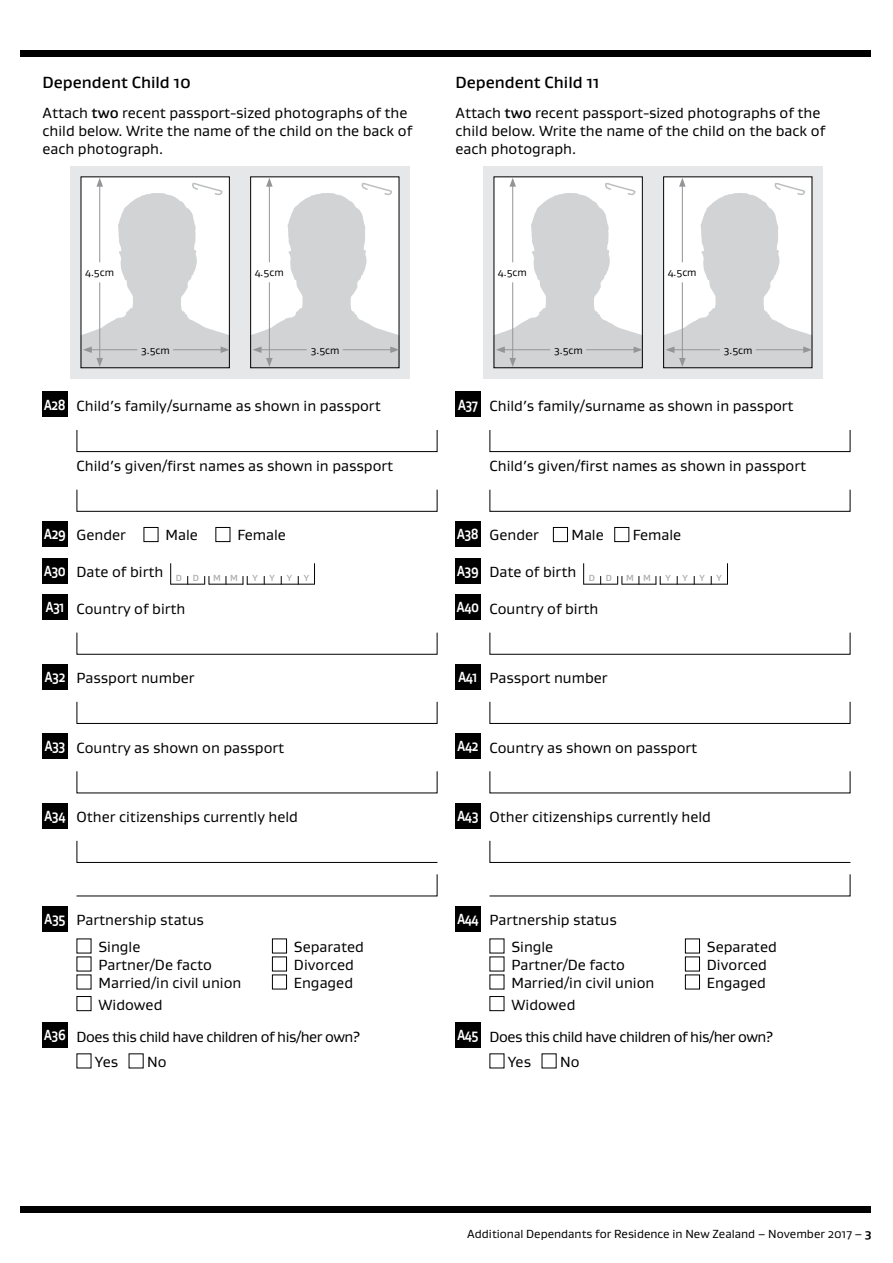
<style>
.page{position:relative;width:893px;height:1263px;background:#fff}
.page>*{position:absolute;margin:0;border:0;box-sizing:border-box;transform-origin:0 0}
.t1{font:500 16.5px "Gustan";color:#000}
.t2{font:15px/18px "Gustan";color:#000}
.t3{font:15px/32.2px "Gustan";letter-spacing:-.03em;color:#000}
.t4{font:12px "Gustan";color:#000}
.t5{font:10.5px "Gustan";color:#000}
.t6{font:500 9px "Gustan";color:#a7a9ac}
.s1{font-weight:500}
.s2{font-weight:700;color:#fff}
.s3{font-weight:700}
</style>
<div class="page">
<div style="left:20px;top:50px;width:850px;height:7px;background:#000"></div>
<div style="left:20px;top:1206px;width:850px;height:7px;background:#000"></div>
<div style="left:70px;top:166px;width:170px;height:213px;background:#e6e7e8"></div>
<svg style="left:81px;top:178px;width:149px;height:190px;background:#e2e3e4"></svg>
<div style="left:240px;top:166px;width:170px;height:213px;background:#e6e7e8"></div>
<svg style="left:251px;top:178px;width:148px;height:190px;background:#e3e4e5"></svg>
<div style="left:43px;top:392px;width:25px;height:25px;background:#000"></div>
<svg style="left:76px;top:430px;width:361px;height:22px"></svg>
<svg style="left:76px;top:489px;width:361px;height:23px"></svg>
<div style="left:43px;top:521px;width:25px;height:25px;background:#000"></div>
<div style="left:144px;top:527px;width:14px;height:15px;border:1px solid #000"></div>
<div style="left:215px;top:527px;width:15px;height:15px;border:1px solid #000"></div>
<div style="left:43px;top:558px;width:25px;height:25px;background:#000"></div>
<svg style="left:170px;top:563px;width:1px;height:21px"></svg>
<svg style="left:314px;top:563px;width:1px;height:21px"></svg>
<svg style="left:204px;top:576px;width:6px;height:8px"></svg>
<svg style="left:243px;top:576px;width:5px;height:8px"></svg>
<hr style="left:171px;top:584px;width:34px;height:1px;background:#000">
<hr style="left:209px;top:584px;width:34px;height:1px;background:#000">
<hr style="left:247px;top:584px;width:67px;height:1px;background:#000">
<div style="left:43px;top:594px;width:25px;height:26px;background:#000"></div>
<svg style="left:76px;top:632px;width:361px;height:23px"></svg>
<div style="left:43px;top:664px;width:25px;height:25px;background:#000"></div>
<svg style="left:76px;top:701px;width:361px;height:23px"></svg>
<div style="left:43px;top:734px;width:25px;height:25px;background:#000"></div>
<svg style="left:76px;top:771px;width:361px;height:23px"></svg>
<div style="left:43px;top:803px;width:25px;height:25px;background:#000"></div>
<svg style="left:76px;top:840px;width:361px;height:23px"></svg>
<svg style="left:76px;top:874px;width:361px;height:23px"></svg>
<div style="left:43px;top:906px;width:25px;height:25px;background:#000"></div>
<div style="left:272px;top:938px;width:15px;height:15px;border:1px solid #000"></div>
<div style="left:272px;top:956px;width:15px;height:15px;border:1px solid #000"></div>
<div style="left:272px;top:974px;width:15px;height:15px;border:1px solid #000"></div>
<div style="left:77px;top:996px;width:14px;height:15px;border:1px solid #000"></div>
<div style="left:43px;top:1023px;width:25px;height:25px;background:#000"></div>
<div style="left:483px;top:166px;width:170px;height:213px;background:#e6e7e8"></div>
<svg style="left:494px;top:178px;width:149px;height:190px;background:#e2e3e4"></svg>
<div style="left:653px;top:166px;width:170px;height:213px;background:#e6e7e8"></div>
<svg style="left:664px;top:178px;width:148px;height:190px;background:#e3e4e5"></svg>
<div style="left:455px;top:392px;width:26px;height:25px;background:#000"></div>
<svg style="left:489px;top:430px;width:362px;height:22px"></svg>
<svg style="left:489px;top:489px;width:362px;height:23px"></svg>
<div style="left:455px;top:521px;width:26px;height:25px;background:#000"></div>
<div style="left:553px;top:527px;width:15px;height:15px;border:1px solid #000"></div>
<div style="left:614px;top:527px;width:15px;height:15px;border:1px solid #000"></div>
<div style="left:455px;top:558px;width:26px;height:25px;background:#000"></div>
<svg style="left:583px;top:563px;width:1px;height:21px"></svg>
<svg style="left:727px;top:563px;width:1px;height:21px"></svg>
<svg style="left:617px;top:576px;width:6px;height:8px"></svg>
<svg style="left:656px;top:576px;width:5px;height:8px"></svg>
<hr style="left:584px;top:584px;width:33px;height:1px;background:#000">
<hr style="left:622px;top:584px;width:34px;height:1px;background:#000">
<hr style="left:660px;top:584px;width:67px;height:1px;background:#000">
<div style="left:455px;top:594px;width:26px;height:26px;background:#000"></div>
<svg style="left:489px;top:632px;width:362px;height:23px"></svg>
<div style="left:455px;top:664px;width:26px;height:25px;background:#000"></div>
<svg style="left:489px;top:701px;width:362px;height:23px"></svg>
<div style="left:455px;top:734px;width:26px;height:25px;background:#000"></div>
<svg style="left:489px;top:771px;width:362px;height:23px"></svg>
<div style="left:455px;top:803px;width:26px;height:25px;background:#000"></div>
<svg style="left:489px;top:840px;width:362px;height:23px"></svg>
<svg style="left:489px;top:874px;width:362px;height:23px"></svg>
<div style="left:455px;top:906px;width:26px;height:25px;background:#000"></div>
<div style="left:685px;top:938px;width:15px;height:15px;border:1px solid #000"></div>
<div style="left:685px;top:956px;width:15px;height:15px;border:1px solid #000"></div>
<div style="left:685px;top:974px;width:15px;height:15px;border:1px solid #000"></div>
<div style="left:489px;top:996px;width:15px;height:15px;border:1px solid #000"></div>
<div style="left:455px;top:1023px;width:26px;height:25px;background:#000"></div>
<p class="t1" style="left:43px;top:71px;width:150px">Dependent Child 10</p>
<p class="t2" style="left:43px;top:104px;width:371px">Attach <span class="s1">two</span> recent passport-sized photographs of the child below. Write the name of the child on the back of each photograph.</p>
<p class="t1" style="left:455px;top:71px;width:145px">Dependent Child 11</p>
<p class="t2" style="left:455px;top:104px;width:371px">Attach <span class="s1">two</span> recent passport-sized photographs of the child below. Write the name of the child on the back of each photograph.</p>
<p class="t5" style="left:85px;top:266px;width:30px">4.5cm</p>
<p class="t5" style="left:255px;top:266px;width:30px">4.5cm</p>
<p class="t5" style="left:498px;top:266px;width:30px">4.5cm</p>
<p class="t5" style="left:668px;top:266px;width:30px">4.5cm</p>
<p class="t5" style="left:141px;top:343px;width:30px">3.5cm</p>
<p class="t5" style="left:311px;top:343px;width:30px">3.5cm</p>
<p class="t5" style="left:554px;top:343px;width:30px">3.5cm</p>
<p class="t5" style="left:724px;top:343px;width:30px">3.5cm</p>
<p class="t2" style="left:44px;top:396px;width:338px"><span class="s2">A28</span> Child’s family/surname as shown in passport</p>
<p class="t2" style="left:458px;top:396px;width:337px"><span class="s2">A37</span> Child’s family/surname as shown in passport</p>
<p class="t2" style="left:77px;top:456px;width:318px">Child’s given/first names as shown in passport</p>
<p class="t2" style="left:489px;top:456px;width:318px">Child’s given/first names as shown in passport</p>
<p class="t2" style="left:44px;top:526px;width:83px"><span class="s2">A29</span> Gender</p>
<p class="t2" style="left:165px;top:526px;width:34px">Male</p>
<p class="t2" style="left:237px;top:526px;width:50px">Female</p>
<p class="t2" style="left:44px;top:562px;width:121px"><span class="s2">A30</span> Date of birth</p>
<p class="t6" style="left:176px;top:572px;width:25px">D D</p>
<p class="t6" style="left:213px;top:572px;width:26px">M M</p>
<p class="t6" style="left:253px;top:572px;width:7px">Y</p>
<p class="t6" style="left:270px;top:572px;width:7px">Y</p>
<p class="t6" style="left:287px;top:572px;width:7px">Y</p>
<p class="t6" style="left:304px;top:572px;width:7px">Y</p>
<p class="t2" style="left:46px;top:599px;width:141px"><span class="s2">A31</span> Country of birth</p>
<p class="t2" style="left:457px;top:526px;width:83px"><span class="s2">A38</span> Gender</p>
<p class="t2" style="left:571px;top:526px;width:34px">Male</p>
<p class="t2" style="left:633px;top:526px;width:50px">Female</p>
<p class="t2" style="left:457px;top:562px;width:121px"><span class="s2">A39</span> Date of birth</p>
<p class="t6" style="left:589px;top:572px;width:25px">D D</p>
<p class="t6" style="left:626px;top:572px;width:26px">M M</p>
<p class="t6" style="left:666px;top:572px;width:7px">Y</p>
<p class="t6" style="left:683px;top:572px;width:7px">Y</p>
<p class="t6" style="left:700px;top:572px;width:7px">Y</p>
<p class="t6" style="left:717px;top:572px;width:7px">Y</p>
<p class="t2" style="left:457px;top:599px;width:143px"><span class="s2">A40</span> Country of birth</p>
<p class="t2" style="left:45px;top:669px;width:151px"><span class="s2">A32</span> Passport number</p>
<p class="t2" style="left:458px;top:669px;width:151px"><span class="s2">A41</span> Passport number</p>
<p class="t2" style="left:45px;top:738px;width:241px"><span class="s2">A33</span> Country as shown on passport</p>
<p class="t2" style="left:458px;top:738px;width:241px"><span class="s2">A42</span> Country as shown on passport</p>
<p class="t2" style="left:45px;top:808px;width:255px"><span class="s2">A34</span> Other citizenships currently held</p>
<p class="t2" style="left:458px;top:808px;width:255px"><span class="s2">A43</span> Other citizenships currently held</p>
<p class="t2" style="left:98px;top:906px;width:107px;line-height:26.5px;text-indent:-54px"><span class="s2">A35</span> Partnership status<br>Single</p>
<p class="t2" style="left:294px;top:937px;width:71px">Separated</p>
<p class="t2" style="left:511px;top:906px;width:107px;line-height:26.5px;text-indent:-54px"><span class="s2">A44</span> Partnership status<br>Single</p>
<p class="t2" style="left:707px;top:937px;width:71px">Separated</p>
<p class="t2" style="left:98px;top:955px;width:115px">Partner/De facto</p>
<p class="t2" style="left:294px;top:955px;width:61px">Divorced</p>
<p class="t2" style="left:98px;top:973px;width:144px">Married/in civil union</p>
<p class="t2" style="left:294px;top:973px;width:61px">Engaged</p>
<p class="t3" style="left:44px;top:988px;width:317px;text-indent:54px">Widowed<br><span class="s2">A36</span> Does this child have children of his/her own?</p>
<p class="t2" style="left:95px;top:1052px;width:25px">Yes</p>
<p class="t2" style="left:147px;top:1052px;width:21px">No</p>
<p class="t2" style="left:511px;top:955px;width:115px">Partner/De facto</p>
<p class="t2" style="left:707px;top:955px;width:61px">Divorced</p>
<p class="t2" style="left:511px;top:973px;width:144px">Married/in civil union</p>
<p class="t2" style="left:707px;top:973px;width:61px">Engaged</p>
<p class="t3" style="left:457px;top:988px;width:317px;text-indent:54px">Widowed<br><span class="s2">A45</span> Does this child have children of his/her own?</p>
<p class="t2" style="left:508px;top:1052px;width:25px">Yes</p>
<p class="t2" style="left:560px;top:1052px;width:21px">No</p>
<p class="t4" style="left:467px;top:1226px;width:406px">Additional Dependants for Residence in New Zealand – November 2017 – <span class="s3">3</span></p>
</div>
